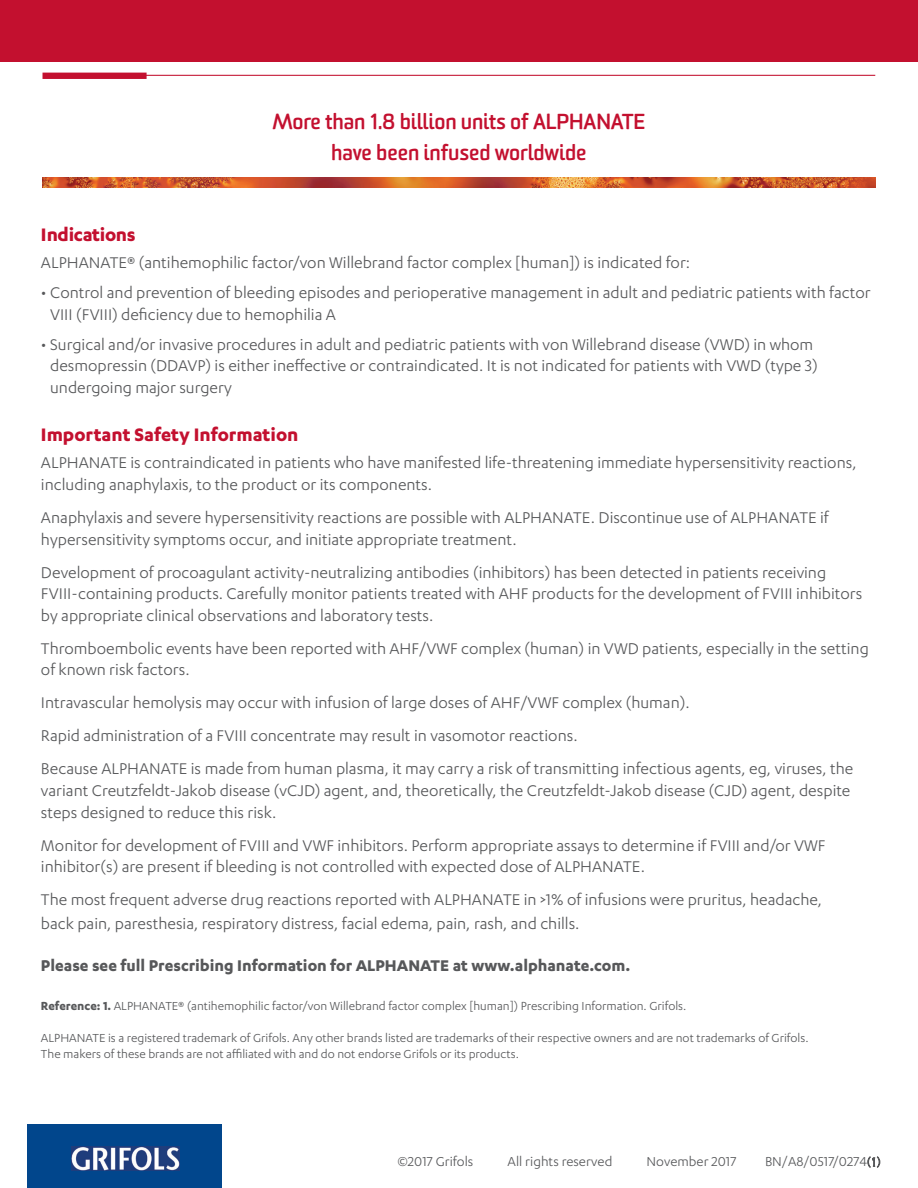
<style>
.page{position:relative;width:918px;height:1188px;background:#fff}
.page>*{position:absolute;margin:0;border:0;box-sizing:border-box;transform-origin:0 0}
.t1{font:700 25.35px/31.7px "Sommet Rounded";letter-spacing:-.005em;color:#c3102f;text-align:center}
.t2{font:700 21px "Karbon";color:#c3102f}
.t3{font:18px/21.6px "Karbon";color:#57585a}
.t4{font:700 18px "Karbon";color:#57585a}
.t5{font:15px "Karbon";color:#57585a}
.t6{font:13.5px/16.2px "Karbon";color:#57585a}
.s1{font-weight:700}
.s2{font-family:"Copperplate Gothic";font-weight:300;font-size:12.75px}
</style>
<div class="page">
<div style="left:0;top:0;width:918px;height:61px;background:#c3102f"></div>
<div style="left:27px;top:1124px;width:195px;height:64px;background:#01468c"></div>
<img style="left:71px;top:1146px;width:108px;height:24px">
<img style="left:43px;top:177px;width:832px;height:11px">
<hr style="left:101px;top:75px;width:774px;height:1px;background:#c3102f">
<div style="left:43px;top:73px;width:104px;height:6px;background:#c3102f"></div>
<p class="t1" style="left:272px;top:106px;width:375px">More than 1.8 billion units of ALPHANATE have been infused worldwide</p>
<p class="t2" style="left:41px;top:223px;width:96px">Indications</p>
<p class="t3" style="left:41px;top:251px;width:651px">ALPHANATE® (antihemophilic factor/von Willebrand factor complex [human]) is indicated for:</p>
<p class="t3" style="left:50px;top:281px;width:822px;text-indent:-9px">• Control and prevention of bleeding episodes and perioperative management in adult and pediatric patients with factor<br>VIII (FVIII) deficiency due to hemophilia A</p>
<p class="t3" style="left:50px;top:333px;width:769px;text-indent:-9px">• Surgical and/or invasive procedures in adult and pediatric patients with von Willebrand disease (VWD) in whom desmopressin (DDAVP) is either ineffective or contraindicated. It is not indicated for patients with VWD (type 3) undergoing major surgery</p>
<p class="t2" style="left:41px;top:423px;width:259px">Important Safety Information</p>
<p class="t3" style="left:41px;top:452px;width:817px">ALPHANATE is contraindicated in patients who have manifested life-threatening immediate hypersensitivity reactions, including anaphylaxis, to the product or its components.</p>
<p class="t3" style="left:41px;top:506px;width:789px">Anaphylaxis and severe hypersensitivity reactions are possible with ALPHANATE. Discontinue use of ALPHANATE if</p>
<p class="t3" style="left:41px;top:528px;width:477px">hypersensitivity symptoms occur, and initiate appropriate treatment.</p>
<p class="t3" style="left:41px;top:561px;width:823px">Development of procoagulant activity-neutralizing antibodies (inhibitors) has been detected in patients receiving<br>FVIII-containing products. Carefully monitor patients treated with AHF products for the development of FVIII inhibitors by appropriate clinical observations and laboratory tests.</p>
<p class="t3" style="left:41px;top:637px;width:829px">Thromboembolic events have been reported with AHF/VWF complex (human) in VWD patients, especially in the setting of known risk factors.</p>
<p class="t3" style="left:41px;top:686px;width:650px;line-height:33px">Intravascular hemolysis may occur with infusion of large doses of AHF/VWF complex (human).<br>Rapid administration of a FVIII concentrate may result in vasomotor reactions.</p>
<p class="t3" style="left:41px;top:758px;width:814px">Because ALPHANATE is made from human plasma, it may carry a risk of transmitting infectious agents, eg, viruses, the variant Creutzfeldt-Jakob disease (vCJD) agent, and, theoretically, the Creutzfeldt-Jakob disease (CJD) agent, despite steps designed to reduce this risk.</p>
<p class="t3" style="left:41px;top:834px;width:786px">Monitor for development of FVIII and VWF inhibitors. Perform appropriate assays to determine if FVIII and/or VWF inhibitor(s) are present if bleeding is not controlled with expected dose of ALPHANATE.</p>
<p class="t3" style="left:41px;top:888px;width:783px;line-height:23.4px">The most frequent adverse drug reactions reported with ALPHANATE in &gt;1% of infusions were pruritus, headache, back pain, paresthesia, respiratory distress, facial edema, pain, rash, and chills.</p>
<p class="t4" style="left:41px;top:955px;width:591px">Please see full Prescribing Information for ALPHANATE at www.alphanate.com.</p>
<p class="t6" style="left:41px;top:997px;width:647px"><span class="s1">Reference: 1.</span> ALPHANATE® (antihemophilic factor/von Willebrand factor complex [human]) Prescribing Information. Grifols.</p>
<p class="t6" style="left:41px;top:1030px;width:769px">ALPHANATE is a registered trademark of Grifols. Any other brands listed are trademarks of their respective owners and are not trademarks of Grifols.<br>The makers of these brands are not affiliated with and do not endorse Grifols or its products.</p>
<p class="t5" style="left:397px;top:1153px;width:77px">©2017 Grifols</p>
<p class="t5" style="left:508px;top:1153px;width:106px">All rights reserved</p>
<p class="t5" style="left:647px;top:1153px;width:91px">November 2017</p>
<p class="t5" style="left:765px;top:1154px;width:117px">BN/A8/0517/0274<span class="s2">(1)</span></p>
</div>
